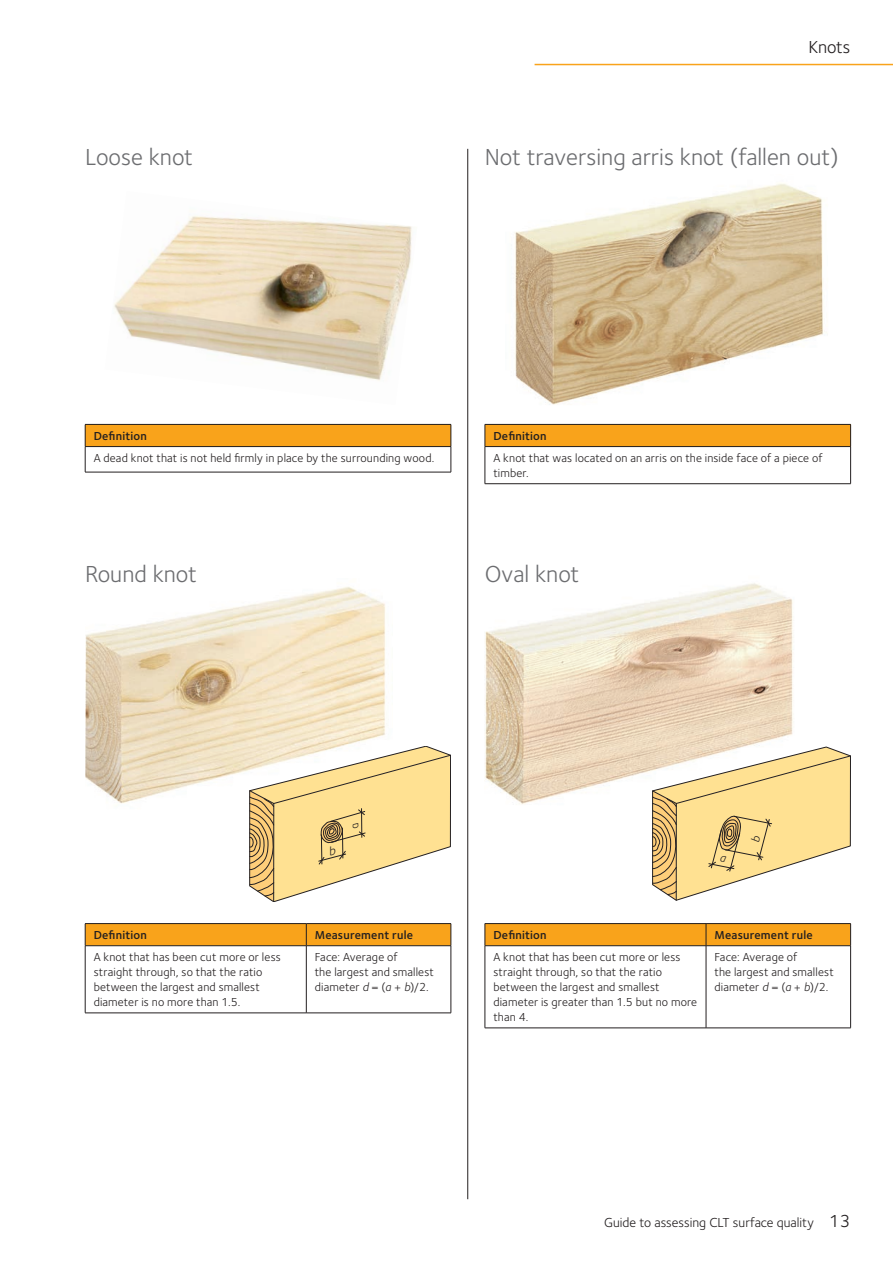
<style>
.page{position:relative;width:893px;height:1263px;background:#fff}
.page>*{position:absolute;margin:0;border:0;box-sizing:border-box;transform-origin:0 0}
.t1{font:24px "Foundry Sterling";color:#6c6d70}
.t2{font:18px "Foundry Sterling";color:#231f20}
.t3{font:13.5px "Foundry Sterling";color:#231f20}
.t4{font:12px/15px "Foundry Sterling";letter-spacing:.01em;color:#231f20}
.t5{font:600 12px "Foundry Sterling";letter-spacing:.015em;color:#231f20}
.s1{font-style:italic}
.s2{font-size:18px}
</style>
<div class="page">
<hr style="left:535px;top:64px;width:358px;height:1px;background:#f9a31b">
<img style="left:114px;top:216px;width:298px;height:165px">
<div style="left:85px;top:424px;width:366px;height:23px;background:#f9a31b"></div>
<hr style="left:85px;top:424px;width:366px;height:1px;background:#231f20">
<svg style="left:85px;top:425px;width:1px;height:47px"></svg>
<hr style="left:85px;top:446px;width:366px;height:1px;background:#231f20">
<hr style="left:85px;top:472px;width:366px;height:1px;background:#231f20">
<svg style="left:451px;top:425px;width:1px;height:47px"></svg>
<hr style="left:467px;top:149px;width:1px;height:1050px;background:#231f20">
<img style="left:85px;top:587px;width:301px;height:217px">
<hr style="left:85px;top:946px;width:1px;height:67px;background:#231f20">
<svg style="left:85px;top:923px;width:367px;height:23px;background:#ed9c1c"></svg>
<hr style="left:85px;top:945px;width:221px;height:1px;background:#231f20">
<hr style="left:85px;top:1013px;width:221px;height:1px;background:#231f20">
<hr style="left:306px;top:945px;width:145px;height:1px;background:#231f20">
<hr style="left:306px;top:946px;width:1px;height:67px;background:#231f20">
<hr style="left:451px;top:946px;width:1px;height:67px;background:#231f20">
<hr style="left:306px;top:1013px;width:145px;height:1px;background:#231f20">
<img style="left:485px;top:583px;width:308px;height:221px">
<svg style="left:485px;top:923px;width:366px;height:22px;background:#ee9c1b"></svg>
<hr style="left:485px;top:1028px;width:221px;height:1px;background:#231f20">
<hr style="left:706px;top:945px;width:145px;height:1px;background:#231f20">
<hr style="left:706px;top:946px;width:1px;height:82px;background:#231f20">
<hr style="left:850px;top:946px;width:1px;height:82px;background:#231f20">
<hr style="left:706px;top:1028px;width:145px;height:1px;background:#231f20">
<hr style="left:485px;top:945px;width:221px;height:1px;background:#231f20">
<hr style="left:485px;top:946px;width:1px;height:82px;background:#231f20">
<img style="left:515px;top:183px;width:312px;height:222px">
<div style="left:485px;top:424px;width:366px;height:23px;background:#f9a31b"></div>
<hr style="left:485px;top:447px;width:1px;height:37px;background:#231f20">
<hr style="left:485px;top:424px;width:366px;height:1px;background:#231f20">
<svg style="left:485px;top:425px;width:1px;height:21px"></svg>
<svg style="left:850px;top:425px;width:1px;height:21px"></svg>
<hr style="left:485px;top:446px;width:366px;height:1px;background:#231f20">
<hr style="left:485px;top:483px;width:366px;height:1px;background:#231f20">
<hr style="left:850px;top:447px;width:1px;height:37px;background:#231f20">
<svg style="left:249px;top:746px;width:202px;height:156px"></svg>
<svg style="left:652px;top:747px;width:199px;height:154px"></svg>
<h1 class="t1" style="left:85px;top:143px;width:110px">Loose knot</h1>
<h2 class="t2" style="left:808px;top:36px;width:44px">Knots</h2>
<h1 class="t1" style="left:485px;top:143px;width:356px">Not traversing arris knot (fallen out)</h1>
<p class="t5" style="left:94px;top:429px;width:55px">Definition</p>
<p class="t4" style="left:94px;top:450px;width:342px">A dead knot that is not held firmly in place by the surrounding wood.</p>
<h1 class="t1" style="left:85px;top:560px;width:113px">Round knot</h1>
<p class="t5" style="left:493px;top:429px;width:55px">Definition</p>
<p class="t4" style="left:493px;top:450px;width:331px">A knot that was located on an arris on the inside face of a piece of timber.</p>
<h1 class="t1" style="left:485px;top:560px;width:96px">Oval knot</h1>
<p class="t5" style="left:94px;top:928px;width:55px">Definition</p>
<p class="t5" style="left:315px;top:928px;width:100px">Measurement rule</p>
<p class="t4" style="left:94px;top:950px;width:189px">A knot that has been cut more or less straight through, so that the ratio between the largest and smallest diameter is no more than 1.5.</p>
<p class="t4" style="left:315px;top:950px;width:121px">Face: Average of<br>the largest and smallest diameter <span class="s1">d</span> = (<span class="s1">a</span> + <span class="s1">b</span>)/2.</p>
<p class="t5" style="left:493px;top:928px;width:55px">Definition</p>
<p class="t5" style="left:714px;top:928px;width:100px">Measurement rule</p>
<p class="t4" style="left:493px;top:950px;width:205px">A knot that has been cut more or less straight through, so that the ratio between the largest and smallest diameter is greater than 1.5 but no more than 4.</p>
<p class="t4" style="left:714px;top:950px;width:121px">Face: Average of<br>the largest and smallest diameter <span class="s1">d</span> = (<span class="s1">a</span> + <span class="s1">b</span>)/2.</p>
<p class="t3" style="left:604px;top:1215px;width:248px">Guide to assessing CLT surface quality <span class="s2">13</span></p>
</div>
